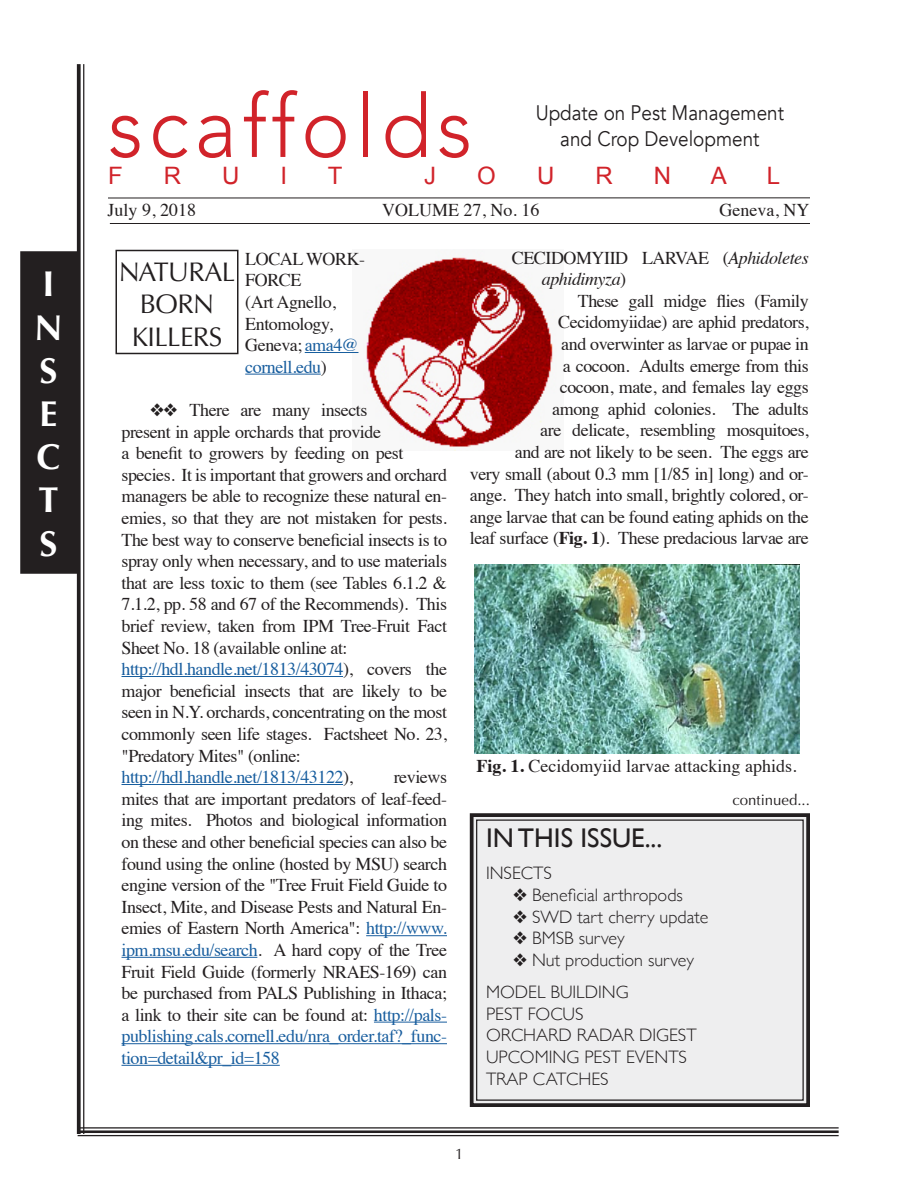
<style>
.page{position:relative;width:918px;height:1188px;background:#fff}
.page>*{position:absolute;margin:0;border:0;box-sizing:border-box;transform-origin:0 0}
.t1{font:300 87px "Avenir";letter-spacing:.065em;color:#d1232a;scale:.95 1}
.t2{font:700 36px/43.2px "Optima";color:#fff}
.Box_text{font:27px "Optima";letter-spacing:-.025em;color:#231f20}
.t3{font:27px "Gill Sans";color:#231f20}
.t4{font:24px "Arial";color:#d1232a}
.t5{font:21px "Avenir";color:#231f20;scale:.9 1}
.Scaf_Body_Text{font:18px/21.6px "Times";letter-spacing:-.025em;color:#231f20;text-align:justify}
.t6{font:300 18px "Gill Sans";color:#231f20}
.Scaf_Body_Text-2{font:18px "Times";color:#231f20}
.Scaf_Body_Text-3{font:18px/21.6px "Times";letter-spacing:-.025em;color:#175d9e}
.Scaf_Body_Text-4{font:italic 18px/21.6px "Times";letter-spacing:-.025em;color:#231f20}
.t7{font:15px "Optima";color:#231f20}
.s1{color:#231f20}
.s2{color:#175d9e}
.s3{font-style:normal}
.s4{font-weight:700}
</style>
<div class="page">
<svg style="left:77px;top:64px;width:4px;height:1070px;background:#383536"></svg>
<hr style="left:83px;top:64px;width:1px;height:1070px;background:#231f20">
<hr style="left:110px;top:223px;width:700px;height:1px;background:#231f20">
<hr style="left:78px;top:1127px;width:761px;height:2px;background:#231f20">
<hr style="left:78px;top:1130px;width:761px;height:3px;background:#231f20">
<hr style="left:78px;top:1135px;width:761px;height:1px;background:#231f20">
<hr style="left:108px;top:197px;width:702px;height:1px;background:#231f20">
<img style="left:358px;top:254px;width:197px;height:197px">
<div style="left:469px;top:813px;width:341px;height:294px;background:#eeeeef"></div>
<div style="left:476px;top:819px;width:328px;height:282px;border:1px solid #231f20"></div>
<hr style="left:305px;top:352px;width:53px;height:1px;background:#175d9e">
<hr style="left:245px;top:374px;width:76px;height:1px;background:#175d9e">
<hr style="left:122px;top:676px;width:221px;height:1px;background:#175d9e">
<hr style="left:122px;top:784px;width:221px;height:1px;background:#175d9e">
<hr style="left:366px;top:935px;width:81px;height:1px;background:#175d9e">
<hr style="left:122px;top:957px;width:135px;height:1px;background:#175d9e">
<hr style="left:374px;top:1022px;width:73px;height:1px;background:#175d9e">
<hr style="left:122px;top:1043px;width:325px;height:1px;background:#175d9e">
<hr style="left:122px;top:1065px;width:158px;height:1px;background:#175d9e">
<div style="left:116px;top:250px;width:122px;height:104px;border:2px solid #231f20"></div>
<div style="left:22px;top:253px;width:54px;height:319px;background:#231f20"></div>
<div style="left:20px;top:251px;width:58px;height:323px;border:3px solid #231f20"></div>
<img style="left:474px;top:565px;width:326px;height:188px">
<p class="t2" style="left:34px;top:263px;width:30px">I<br>N<br>S<br>E<br>C<br>T<br>S</p>
<p class="t1" style="left:108px;top:76px;width:385px">scaffolds</p>
<p class="t4" style="left:108px;top:160px;width:16px">F</p>
<p class="t4" style="left:164px;top:160px;width:19px">R</p>
<p class="t4" style="left:222px;top:160px;width:19px">U</p>
<p class="t4" style="left:281px;top:160px;width:8px">I</p>
<p class="t4" style="left:328px;top:160px;width:16px">T</p>
<p class="t4" style="left:424px;top:160px;width:13px">J</p>
<p class="t4" style="left:477px;top:160px;width:20px">O</p>
<p class="t4" style="left:537px;top:160px;width:19px">U</p>
<p class="t4" style="left:595px;top:160px;width:19px">R</p>
<p class="t4" style="left:654px;top:160px;width:19px">N</p>
<p class="t4" style="left:711px;top:160px;width:18px">A</p>
<p class="t4" style="left:767px;top:160px;width:15px">L</p>
<p class="t5" style="left:536px;top:101px;width:277px">Update on Pest Management</p>
<p class="t5" style="left:560px;top:126px;width:223px">and Crop Development</p>
<p class="Scaf_Body_Text-2" style="left:108px;top:193px;width:90px">July 9, 2018</p>
<p class="Scaf_Body_Text-2" style="left:382px;top:193px;width:159px">VOLUME 27, No. 16</p>
<p class="Scaf_Body_Text-2" style="left:720px;top:193px;width:91px">Geneva, NY</p>
<p class="Scaf_Body_Text" style="left:245px;top:246px;width:121px">LOCAL WORK-</p>
<p class="Scaf_Body_Text" style="left:245px;top:268px;width:58px">FORCE</p>
<p class="Scaf_Body_Text" style="left:245px;top:290px;width:92px">(Art Agnello,</p>
<p class="Scaf_Body_Text" style="left:245px;top:311px;width:89px">Entomology,</p>
<p class="Scaf_Body_Text-3" style="left:245px;top:333px;width:115px"><span class="s1">Geneva;</span> ama4@ cornell.edu<span class="s1">)</span></p>
<p class="Scaf_Body_Text" style="left:122px;top:398px;width:327px;text-align:left;text-indent:28px">❖❖ There are many insects<br>present in apple orchards that provide<br>a benefit to growers by feeding on pest species. It is important that growers and orchard managers be able to recognize these natural en&shy;emies, so that they are not mistaken for pests.<br>The best way to conserve beneficial insects is to spray only when necessary, and to use materials that are less toxic to them (see Tables 6.1.2 &amp; 7.1.2, pp. 58 and 67 of the Recommends). This brief review, taken from IPM Tree-Fruit Fact Sheet No. 18 (available online at:</p>
<p class="Scaf_Body_Text" style="left:122px;top:657px;width:327px"><span class="s2">http://hdl.handle.net/1813/43074</span>), covers the major beneficial insects that are likely to be seen in N.Y. orchards, concentrating on the most commonly seen life stages. Factsheet No. 23, "Predatory Mites" (online:</p>
<p class="Scaf_Body_Text-3" style="left:122px;top:765px;width:233px">http://hdl.handle.net/1813/43122<span class="s1">),</span></p>
<p class="Box_text" style="left:119px;top:256px;width:118px">NATURAL</p>
<p class="Box_text" style="left:140px;top:288px;width:76px">BORN</p>
<p class="Box_text" style="left:132px;top:321px;width:92px">KILLERS</p>
<p class="Scaf_Body_Text" style="left:122px;top:765px;width:327px;text-indent:272px">reviews mites that are important predators of leaf-feed&shy;ing mites. Photos and biological information on these and other beneficial species can also be found using the online (hosted by MSU) search engine version of the "Tree Fruit Field Guide to Insect, Mite, and Disease Pests and Natural En&shy;emies of Eastern North America": <span class="s2">http://www. ipm.msu.edu/search</span>. A hard copy of the Tree Fruit Field Guide (formerly NRAES-169) can be purchased from PALS Publishing in Ithaca; a link to their site can be found at: <span class="s2">http://pals&shy;publishing.cals.cornell.edu/nra_order.taf?_func&shy;tion=detail&amp;pr_id=158</span></p>
<p class="Scaf_Body_Text-4" style="left:542px;top:246px;width:269px;text-indent:-30px"><span class="s3">CECIDOMYIID LARVAE (</span>Aphidoletes aphidimyza<span class="s3">)</span></p>
<p class="Scaf_Body_Text" style="left:470px;top:288px;width:341px;text-align:right">These gall midge flies (Family Cecidomyiidae) are aphid predators,<br>and overwinter as larvae or pupae in<br>a cocoon. Adults emerge from this<br>cocoon, mate, and females lay eggs<br>among aphid colonies. The adults<br>are delicate, resembling mosquitoes,<br>and are not likely to be seen. The eggs are<br>very small (about 0.3 mm [1/85 in] long) and or&shy;ange. They hatch into small, brightly colored, or&shy;ange larvae that can be found eating aphids on the leaf surface (<span class="s4">Fig. 1</span>). These predacious larvae are</p>
<p class="Scaf_Body_Text-2" style="left:477px;top:749px;width:321px"><span class="s4">Fig. 1.</span> Cecidomyiid larvae attacking aphids.</p>
<p class="t3" style="left:486px;top:822px;width:178px">IN THIS ISSUE...</p>
<p class="t6" style="left:486px;top:859px;width:67px">INSECTS</p>
<p class="t6" style="left:513px;top:881px;width:171px">❖ Beneficial arthropods</p>
<p class="t6" style="left:513px;top:903px;width:197px">❖ SWD tart cherry update</p>
<p class="t6" style="left:513px;top:924px;width:113px">❖ BMSB survey</p>
<p class="t6" style="left:513px;top:946px;width:183px">❖ Nut production survey</p>
<p class="t6" style="left:486px;top:978px;width:144px">MODEL BUILDING</p>
<p class="t6" style="left:486px;top:1000px;width:99px">PEST FOCUS</p>
<p class="t6" style="left:486px;top:1021px;width:212px">ORCHARD RADAR DIGEST</p>
<p class="t6" style="left:486px;top:1043px;width:203px">UPCOMING PEST EVENTS</p>
<p class="t6" style="left:486px;top:1065px;width:124px">TRAP CATCHES</p>
<p class="t7" style="left:732px;top:791px;width:79px">continued...</p>
<p class="t7" style="left:455px;top:1145px;width:10px">1</p>
</div>
